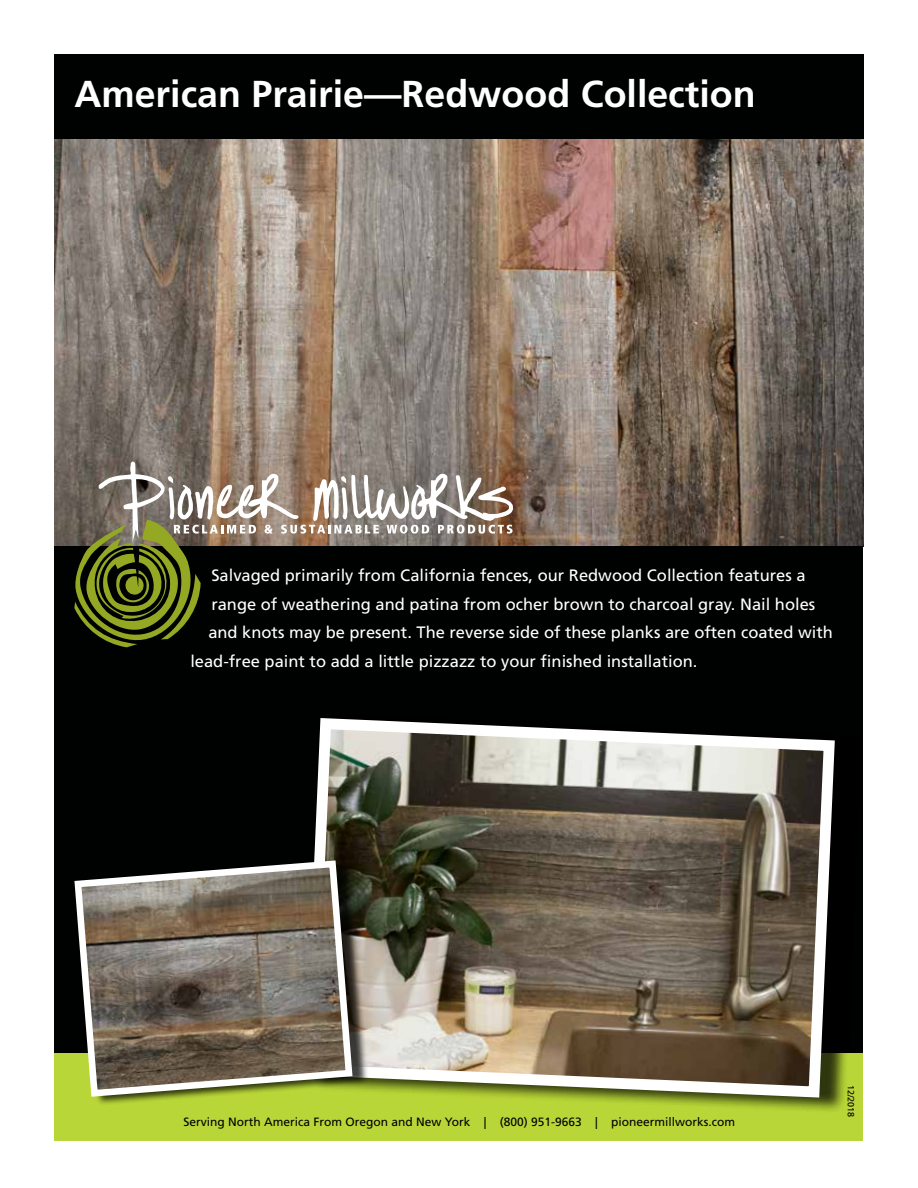
<style>
.page{position:relative;width:918px;height:1188px;background:#fff}
.page>*{position:absolute;margin:0;border:0;box-sizing:border-box;transform-origin:0 0}
.t1{font:700 37.5px "Frutiger LT Std";color:#fff}
.t2{font:16.5px "Frutiger LT Std";color:#fff}
.t3{font:12px "Frutiger LT Std";color:#000}
.t4{font:9px "Frutiger LT Std";color:#000}
</style>
<div class="page">
<img style="left:54px;top:138px;width:809px;height:408px">
<div style="left:55px;top:546px;width:808px;height:507px;background:#000101"></div>
<div style="left:54px;top:54px;width:810px;height:84px;background:#000101"></div>
<div style="left:55px;top:1053px;width:808px;height:87px;background:#b8d637"></div>
<svg style="left:74px;top:461px;width:439px;height:186px"></svg>
<div style="left:312px;top:714px;width:549px;height:399px;background:#000;opacity:.75"></div>
<img style="left:312px;top:714px;width:528px;height:389px">
<div style="left:79px;top:858px;width:289px;height:248px;background:#000;opacity:.75"></div>
<svg style="left:74px;top:857px;width:282px;height:243px;background:#78715f"></svg>
<h1 class="t1" style="left:74px;top:72px;width:683px">American Prairie—Redwood Collection</h1>
<p class="t2" style="left:211px;top:566px;width:596px">Salvaged primarily from California fences, our Redwood Collection features a</p>
<p class="t2" style="left:211px;top:594px;width:605px">range of weathering and patina from ocher brown to charcoal gray. Nail holes</p>
<p class="t2" style="left:208px;top:623px;width:626px">and knots may be present. The reverse side of these planks are often coated with</p>
<p class="t2" style="left:190px;top:651px;width:509px">lead-free paint to add a little pizzazz to your finished installation.</p>
<p class="t3" style="left:184px;top:1115px;width:553px">Serving North America From Oregon and New York | (800) 951-9663 | pioneermillworks.com</p>
<p class="t4" style="left:856px;top:1085px;width:34px;rotate:90deg">12/2018</p>
</div>
